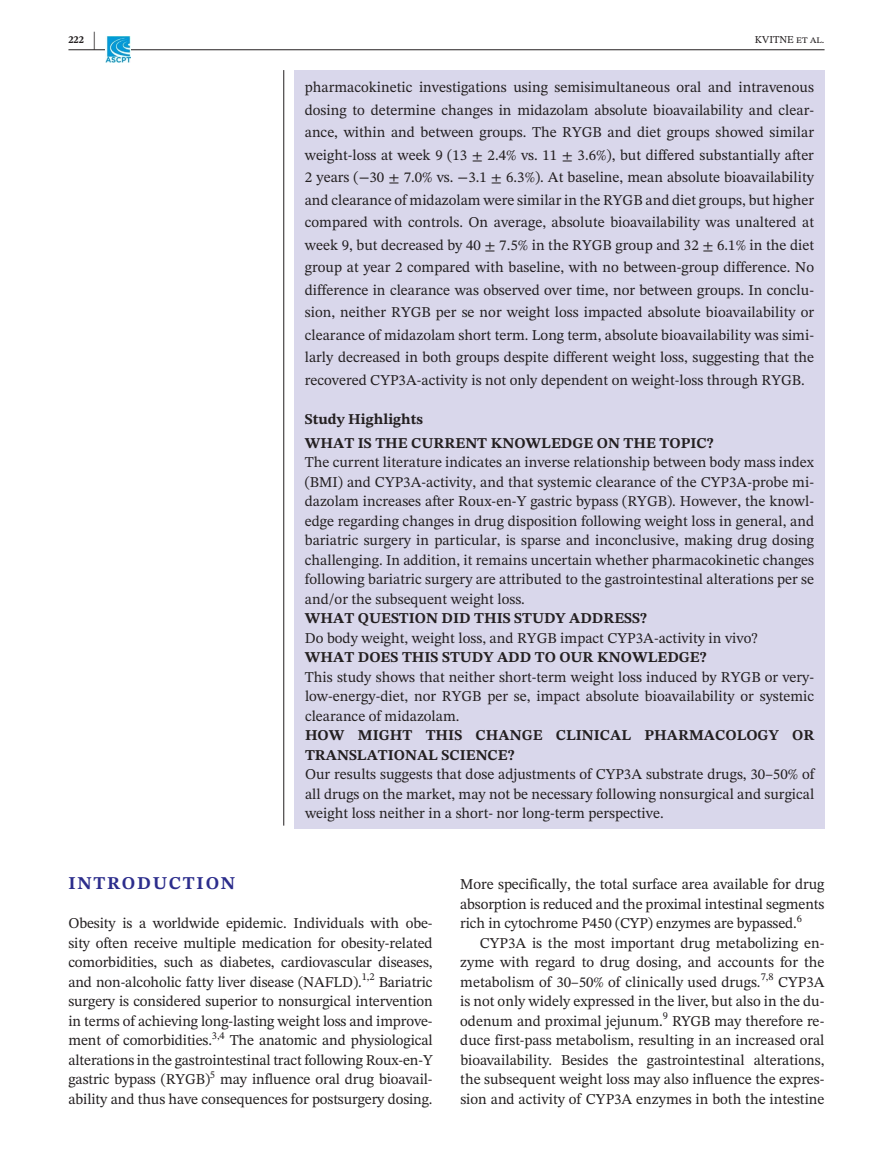
<style>
.page{position:relative;width:893px;height:1174px;background:#fff}
.page>*{position:absolute;margin:0;border:0;box-sizing:border-box;transform-origin:0 0}
.t1{font:700 18px "STIX Two Text";letter-spacing:.1em;color:#2c2d8c}
.t2{font:15px/19.5px "STIX Two Text";color:#231f20;text-align:justify}
.t3{font:700 15px/24px "STIX Two Text";color:#231f20}
.t4{font:10.5px "STIX Two Text";color:#231f20}
.t5{font:700 10.5px "STIX Two Text";color:#231f20}
.s1{font-size:21px}
</style>
<div class="page">
<hr style="left:68px;top:49px;width:756px;height:1px;background:#231f20">
<img style="left:105px;top:37px;width:26px;height:25px">
<div style="left:294px;top:70px;width:530px;height:758px;background:#d9d7eb"></div>
<hr style="left:283px;top:70px;width:1px;height:755px;background:#231f20">
<p class="t5" style="left:68px;top:32px;width:29px">222 <span class="s1">|</span></p>
<p class="t4" style="left:755px;top:32px;width:71px">KVITNE et al.</p>
<p class="t2" style="left:305px;top:76px;width:511px;line-height:22.5px">pharmacokinetic investigations using semisimultaneous oral and intravenous dosing to determine changes in midazolam absolute bioavailability and clear&shy;ance, within and between groups. The RYGB and diet groups showed similar weight-loss at week 9 (13 ± 2.4% vs. 11 ± 3.6%), but differed substantially after 2 years (−30 ± 7.0% vs. −3.1 ± 6.3%). At baseline, mean absolute bioavailability and clearance of midazolam were similar in the RYGB and diet groups, but higher compared with controls. On average, absolute bioavailability was unaltered at week 9, but decreased by 40 ± 7.5% in the RYGB group and 32 ± 6.1% in the diet group at year 2 compared with baseline, with no between-group difference. No difference in clearance was observed over time, nor between groups. In conclu&shy;sion, neither RYGB per se nor weight loss impacted absolute bioavailability or clearance of midazolam short term. Long term, absolute bioavailability was simi&shy;larly decreased in both groups despite different weight loss, suggesting that the recovered CYP3A-activity is not only dependent on weight-loss through RYGB.</p>
<p class="t3" style="left:305px;top:407px;width:410px">Study Highlights<br>WHAT IS THE CURRENT KNOWLEDGE ON THE TOPIC?</p>
<p class="t2" style="left:305px;top:452px;width:511px">The current literature indicates an inverse relationship between body mass index (BMI) and CYP3A-activity, and that systemic clearance of the CYP3A-probe mi&shy;dazolam increases after Roux-en-Y gastric bypass (RYGB). However, the knowl&shy;edge regarding changes in drug disposition following weight loss in general, and bariatric surgery in particular, is sparse and inconclusive, making drug dosing challenging. In addition, it remains uncertain whether pharmacokinetic changes following bariatric surgery are attributed to the gastrointestinal alterations per se and/or the subsequent weight loss.</p>
<p class="t3" style="left:305px;top:606px;width:344px">WHAT QUESTION DID THIS STUDY ADDRESS?</p>
<p class="t2" style="left:305px;top:628px;width:454px">Do body weight, weight loss, and RYGB impact CYP3A-activity in vivo?</p>
<p class="t3" style="left:305px;top:645px;width:403px">WHAT DOES THIS STUDY ADD TO OUR KNOWLEDGE?</p>
<p class="t2" style="left:305px;top:667px;width:511px">This study shows that neither short-term weight loss induced by RYGB or very&shy;low-energy-diet, nor RYGB per se, impact absolute bioavailability or systemic clearance of midazolam.</p>
<p class="t3" style="left:305px;top:726px;width:511px;line-height:19.5px">HOW MIGHT THIS CHANGE CLINICAL PHARMACOLOGY OR<br>TRANSLATIONAL SCIENCE?</p>
<p class="t2" style="left:305px;top:764px;width:511px">Our results suggests that dose adjustments of CYP3A substrate drugs, 30–50% of all drugs on the market, may not be necessary following nonsurgical and surgical weight loss neither in a short- nor long-term perspective.</p>
<p class="t1" style="left:68px;top:870px;width:168px">INTRODUCTION</p>
<p class="t2" style="left:68px;top:913px;width:366px">Obesity is a worldwide epidemic. Individuals with obe&shy;sity often receive multiple medication for obesity-related comorbidities, such as diabetes, cardiovascular diseases, and non-alcoholic fatty liver disease (NAFLD).</p>
<p class="t4" style="left:362px;top:969px;width:14px">1,2</p>
<p class="t2" style="left:68px;top:972px;width:366px;text-indent:310px">Bariatric surgery is considered superior to nonsurgical intervention in terms of achieving long-lasting weight loss and improve&shy;ment of comorbidities.</p>
<p class="t4" style="left:212px;top:1027px;width:14px">3,4</p>
<p class="t2" style="left:68px;top:1030px;width:366px;text-indent:161px">The anatomic and physiological alterations in the gastrointestinal tract following Roux-en-Y gastric bypass (RYGB)</p>
<p class="t4" style="left:210px;top:1066px;width:7px">5</p>
<p class="t2" style="left:68px;top:1069px;width:366px;text-align:right">may influence oral drug bioavail-<br>ability and thus have consequences for postsurgery dosing.</p>
<p class="t2" style="left:460px;top:874px;width:366px">More specifically, the total surface area available for drug absorption is reduced and the proximal intestinal segments rich in cytochrome P450 (CYP) enzymes are bypassed.</p>
<p class="t4" style="left:797px;top:910px;width:7px">6</p>
<p class="t2" style="left:460px;top:933px;width:366px;text-indent:20px">CYP3A is the most important drug metabolizing en&shy;zyme with regard to drug dosing, and accounts for the metabolism of 30–50% of clinically used drugs.</p>
<p class="t4" style="left:761px;top:969px;width:15px">7,8</p>
<p class="t2" style="left:460px;top:972px;width:366px;text-indent:318px">CYP3A is not only widely expressed in the liver, but also in the du&shy;odenum and proximal jejunum.</p>
<p class="t4" style="left:663px;top:1008px;width:7px">9</p>
<p class="t2" style="left:460px;top:1011px;width:366px;text-indent:212px">RYGB may therefore re&shy;duce first-pass metabolism, resulting in an increased oral bioavailability. Besides the gastrointestinal alterations, the subsequent weight loss may also influence the expres&shy;sion and activity of CYP3A enzymes in both the intestine</p>
</div>
